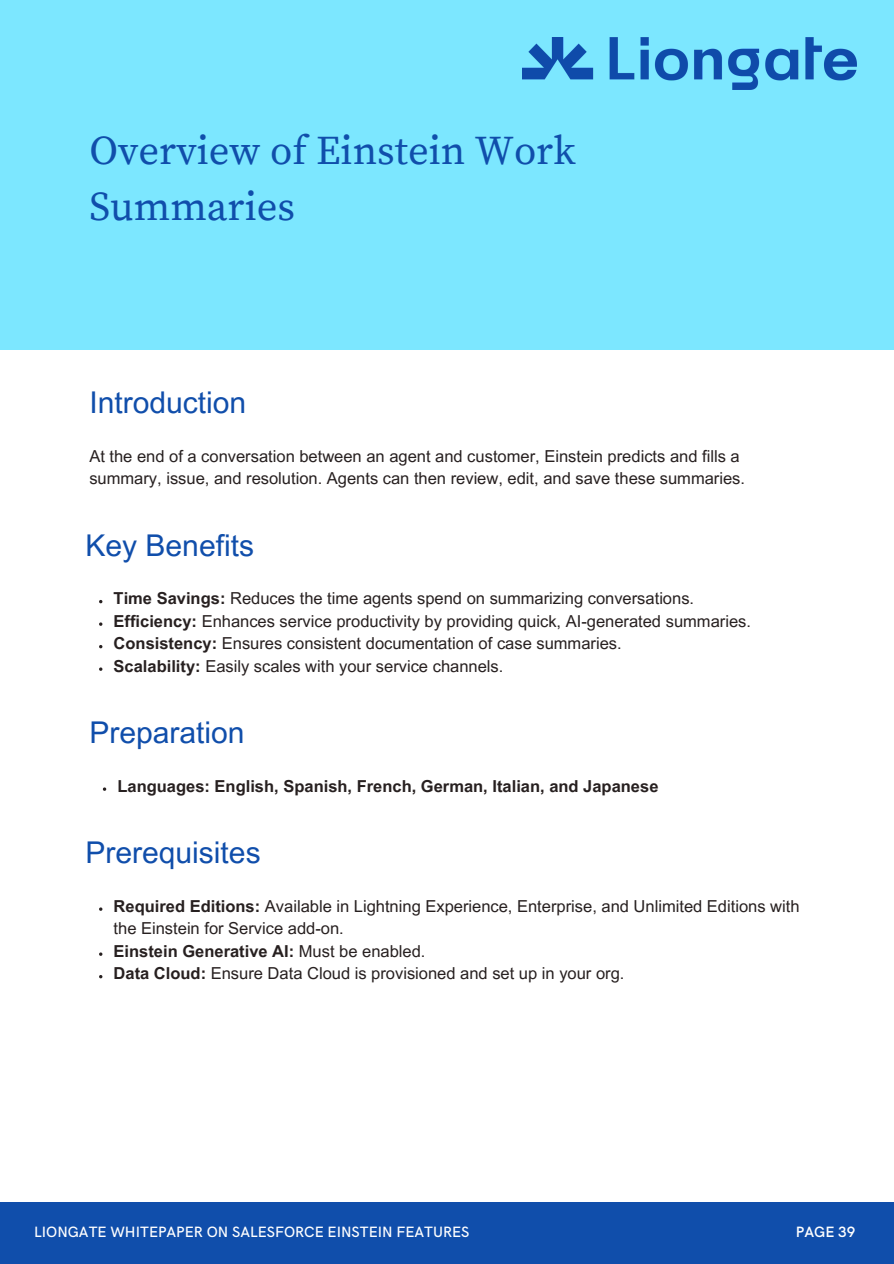
<style>
.page{position:relative;width:894px;height:1264px;background:#fff}
.page>*{position:absolute;margin:0;border:0;box-sizing:border-box;transform-origin:0 0}
.t1{font:40.5px/56.2px "Source Serif Pro";color:#104eab}
.t2{font:30px "Arial MT Pro";color:#104eab}
.t3{font:16.5px/22.5px "Arial MT Pro";color:#272020}
.t4{font:700 16.5px "Arial MT Pro";color:#272020}
.t5{font:500 15px "HK Grotesk";color:#fff}
.t6{font:600 15px "HK Grotesk";color:#fff}
.s1{font-weight:700}
.s2{font-weight:400}
</style>
<div class="page">
<div style="left:0;top:1202px;width:893px;height:61px;background:#104eab"></div>
<div style="left:0;top:0;width:893px;height:349px;background:#7ce7ff"></div>
<img style="left:522px;top:38px;width:334px;height:51px">
<svg style="left:99px;top:622px;width:3px;height:4px"></svg>
<svg style="left:99px;top:667px;width:3px;height:4px"></svg>
<h1 class="t1" style="left:89px;top:124px;width:487px">Overview of Einstein Work<br>Summaries</h1>
<h2 class="t2" style="left:89px;top:391px;width:158px">Introduction</h2>
<p class="t3" style="left:89px;top:447px;width:657px">At the end of a conversation between an agent and customer, Einstein predicts and fills a summary, issue, and resolution. Agents can then review, edit, and save these summaries.</p>
<h2 class="t2" style="left:85px;top:534px;width:170px">Key Benefits</h2>
<p class="t3" style="left:114px;top:589px;width:582px"><span class="s1">Time Savings:</span> Reduces the time agents spend on summarizing conversations.</p>
<p class="t3" style="left:114px;top:612px;width:638px"><span class="s1">Efficiency:</span> Enhances service productivity by providing quick, AI-generated summaries.</p>
<p class="t3" style="left:114px;top:634px;width:509px"><span class="s1">Consistency:</span> Ensures consistent documentation of case summaries.</p>
<p class="t3" style="left:114px;top:657px;width:391px"><span class="s1">Scalability:</span> Easily scales with your service channels.</p>
<h2 class="t2" style="left:89px;top:721px;width:157px">Preparation</h2>
<p class="t4" style="left:117px;top:780px;width:542px">Languages: English, Spanish, French, German, Italian, and Japanese</p>
<h2 class="t2" style="left:85px;top:841px;width:176px">Prerequisites</h2>
<p class="t3" style="left:114px;top:897px;width:687px"><span class="s1">Required Editions:</span> Available in Lightning Experience, Enterprise, and Unlimited Editions with the Einstein for Service add-on.</p>
<p class="t4" style="left:114px;top:945px;width:313px">Einstein Generative AI: <span class="s2">Must be enabled.</span></p>
<p class="t3" style="left:114px;top:964px;width:512px"><span class="s1">Data Cloud:</span> Ensure Data Cloud is provisioned and set up in your org.</p>
<h3 class="t5" style="left:34px;top:1223px;width:437px">LIONGATE WHITEPAPER ON SALESFORCE EINSTEIN FEATURES</h3>
<h3 class="t6" style="left:795px;top:1223px;width:61px">PAGE 39</h3>
</div>
